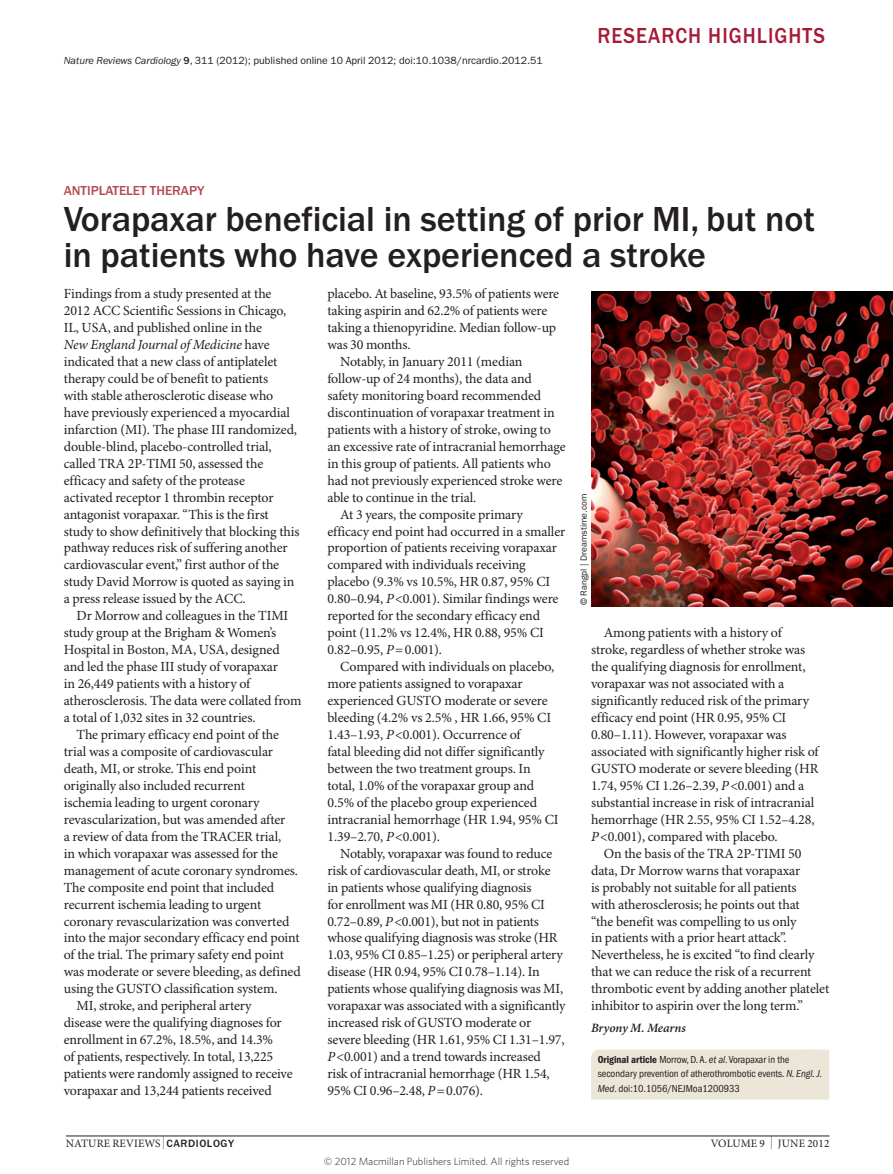
<style>
.page{position:relative;width:893px;height:1174px;background:#fff}
.page>*{position:absolute;margin:0;border:0;box-sizing:border-box;transform-origin:0 0}
.Title{font:500 36px/36px "ITC Franklin Gothic Std";letter-spacing:-.005em;color:#231f20}
.t1{font:500 22.5px "ITC Franklin Gothic Std";letter-spacing:.05em;color:#a71a37;scale:.9 1}
.Body_text{font:13.95px/17px "Minion Pro";letter-spacing:-.01em;color:#231f20}
.Body_first{font:13.95px/17px "Minion Pro";letter-spacing:-.01em;color:#231f20}
.Strapline{font:500 13.5px "ITC Franklin Gothic Std";letter-spacing:-.005em;color:#b44a50}
.Authors{font:italic 600 12.75px "Minion Pro";letter-spacing:-.005em;color:#231f20}
.t2{font:11.25px "Minion Pro";letter-spacing:.01em;color:#231f20}
.References{font:condensed 10.5px/14.2px "ITC Franklin Gothic Std";letter-spacing:-.005em;color:#231f20}
.Citation_line{font:10.5px "ITC Franklin Gothic Std";letter-spacing:-.005em;color:#231f20}
.t3{font:300 10.5px "Whitney";color:#231f20}
.Figure_credit{font:9px "ITC Franklin Gothic Std";color:#231f20}
.s1{font-style:italic}
.s2{font-weight:500}
.s3{font-family:"ITC Franklin Gothic Std Dm Cd";font-stretch:normal}
.s4{font-size:12.9px}
.s5{font-family:"ITC Franklin Gothic Std";font-weight:500;font-size:10.95px}
</style>
<div class="page">
<hr style="left:66px;top:1135px;width:763px;height:1px;background:#231f20">
<div style="left:591px;top:1049px;width:238px;height:50px;background:#ece6d9"></div>
<img style="left:591px;top:291px;width:302px;height:315px">
<p class="Citation_line" style="left:64px;top:54px;width:480px"><span class="s1">Nature Reviews Cardiology</span> <span class="s2">9</span>, 311 (2012); published online 10 April 2012; doi:10.1038/nrcardio.2012.51</p>
<p class="t1" style="left:598px;top:22px;width:254px">RESEARCH HIGHLIGHTS</p>
<p class="Strapline" style="left:64px;top:183px;width:142px">ANTIPLATELET THERAPY</p>
<p class="Title" style="left:64px;top:202px;width:753px">Vorapaxar beneficial in setting of prior MI, but not in patients who have experienced a stroke</p>
<p class="Body_first" style="left:64px;top:286px;width:237px">Findings from a study presented at the 2012 ACC Scientific Sessions in Chicago, IL, USA, and published online in the<br><span class="s1">New England Journal of Medicine</span> have indicated that a new class of antiplatelet therapy could be of benefit to patients<br>with stable atherosclerotic disease who have previously experienced a myocardial infarction (MI). The phase III randomized, double-blind, placebo-controlled trial, called TRA 2P-TIMI 50, assessed the efficacy and safety of the protease<br>activated receptor 1 thrombin receptor antagonist vorapaxar. “This is the first study to show definitively that blocking this pathway reduces risk of suffering another cardiovascular event,” first author of the study David Morrow is quoted as saying in a press release issued by the ACC.</p>
<p class="Body_text" style="left:64px;top:608px;width:239px;text-indent:13px">Dr Morrow and colleagues in the TIMI study group at the Brigham &amp; Women’s Hospital in Boston, MA, USA, designed and led the phase III study of vorapaxar<br>in 26,449 patients with a history of atherosclerosis. The data were collated from a total of 1,032 sites in 32 countries.</p>
<p class="Body_text" style="left:64px;top:726px;width:239px;text-indent:13px">The primary efficacy end point of the trial was a composite of cardiovascular death, MI, or stroke. This end point originally also included recurrent<br>ischemia leading to urgent coronary revascularization, but was amended after<br>a review of data from the TRACER trial,<br>in which vorapaxar was assessed for the management of acute coronary syndromes.<br>The composite end point that included recurrent ischemia leading to urgent coronary revascularization was converted into the major secondary efficacy end point of the trial. The primary safety end point was moderate or severe bleeding, as defined using the GUSTO classification system.</p>
<p class="Body_text" style="left:64px;top:998px;width:230px;text-indent:13px">MI, stroke, and peripheral artery disease were the qualifying diagnoses for enrollment in 67.2%, 18.5%, and 14.3%<br>of patients, respectively. In total, 13,225 patients were randomly assigned to receive vorapaxar and 13,244 patients received</p>
<p class="Body_text" style="left:327px;top:286px;width:233px">placebo. At baseline, 93.5% of patients were taking aspirin and 62.2% of patients were taking a thienopyridine. Median follow-up was 30 months.</p>
<p class="Body_text" style="left:327px;top:353px;width:240px;text-indent:13px">Notably, in January 2011 (median follow-up of 24 months), the data and safety monitoring board recommended discontinuation of vorapaxar treatment in patients with a history of stroke, owing to an excessive rate of intracranial hemorrhage in this group of patients. All patients who had not previously experienced stroke were able to continue in the trial.</p>
<p class="Body_text" style="left:327px;top:506px;width:239px;text-indent:13px">At 3 years, the composite primary efficacy end point had occurred in a smaller proportion of patients receiving vorapaxar compared with individuals receiving placebo (9.3% vs 10.5%, HR 0.87, 95% CI 0.80–0.94, <span class="s1">P</span>&lt;0.001). Similar findings were reported for the secondary efficacy end point (11.2% vs 12.4%, HR 0.88, 95% CI 0.82–0.95, <span class="s1">P</span>=0.001).</p>
<p class="Body_text" style="left:327px;top:659px;width:233px;text-indent:13px">Compared with individuals on placebo, more patients assigned to vorapaxar experienced GUSTO moderate or severe bleeding (4.2% vs 2.5% , HR 1.66, 95% CI 1.43–1.93, <span class="s1">P</span>&lt;0.001). Occurrence of<br>fatal bleeding did not differ significantly between the two treatment groups. In total, 1.0% of the vorapaxar group and 0.5% of the placebo group experienced intracranial hemorrhage (HR 1.94, 95% CI 1.39–2.70, <span class="s1">P</span>&lt;0.001).</p>
<p class="Body_text" style="left:327px;top:845px;width:240px;text-indent:13px">Notably, vorapaxar was found to reduce risk of cardiovascular death, MI, or stroke<br>in patients whose qualifying diagnosis<br>for enrollment was MI (HR 0.80, 95% CI 0.72–0.89, <span class="s1">P</span>&lt;0.001), but not in patients whose qualifying diagnosis was stroke (HR 1.03, 95% CI 0.85–1.25) or peripheral artery disease (HR 0.94, 95% CI 0.78–1.14). In patients whose qualifying diagnosis was MI, vorapaxar was associated with a significantly increased risk of GUSTO moderate or severe bleeding (HR 1.61, 95% CI 1.31–1.97, <span class="s1">P</span>&lt;0.001) and a trend towards increased<br>risk of intracranial hemorrhage (HR 1.54, 95% CI 0.96–2.48, <span class="s1">P</span>=0.076).</p>
<p class="Figure_credit" style="left:579px;top:605px;width:113px;rotate:-90deg">© Rangpl | Dreamstime.com</p>
<p class="Body_text" style="left:591px;top:625px;width:229px;text-indent:13px">Among patients with a history of stroke, regardless of whether stroke was the qualifying diagnosis for enrollment, vorapaxar was not associated with a significantly reduced risk of the primary efficacy end point (HR 0.95, 95% CI 0.80–1.11). However, vorapaxar was associated with significantly higher risk of GUSTO moderate or severe bleeding (HR 1.74, 95% CI 1.26–2.39, <span class="s1">P</span>&lt;0.001) and a substantial increase in risk of intracranial hemorrhage (HR 2.55, 95% CI 1.52–4.28, <span class="s1">P</span>&lt;0.001), compared with placebo.</p>
<p class="Body_text" style="left:591px;top:845px;width:240px;text-indent:13px">On the basis of the TRA 2P-TIMI 50 data, Dr Morrow warns that vorapaxar<br>is probably not suitable for all patients<br>with atherosclerosis; he points out that<br>“the benefit was compelling to us only<br>in patients with a prior heart attack”.<br>Nevertheless, he is excited “to find clearly that we can reduce the risk of a recurrent thrombotic event by adding another platelet inhibitor to aspirin over the long term.”</p>
<p class="Authors" style="left:591px;top:1019px;width:96px">Bryony M. Mearns</p>
<p class="References" style="left:598px;top:1052px;width:226px"><span class="s3">Original article</span> Morrow, D. A. <span class="s1">et al</span>. Vorapaxar in the secondary prevention of atherothrombotic events. <span class="s1">N. Engl. J.<br>Med</span>. doi:10.1056/NEJMoa1200933</p>
<p class="t2" style="left:66px;top:1136px;width:170px">NATURE REVIEWS <span class="s4">|</span> <span class="s5">CARDIOLOGY</span></p>
<p class="t2" style="left:711px;top:1136px;width:120px">VOLUME 9 <span class="s4">|</span> JUNE 2012</p>
<p class="t3" style="left:324px;top:1154px;width:247px">© 2012 Macmillan Publishers Limited. All rights reserved</p>
</div>
